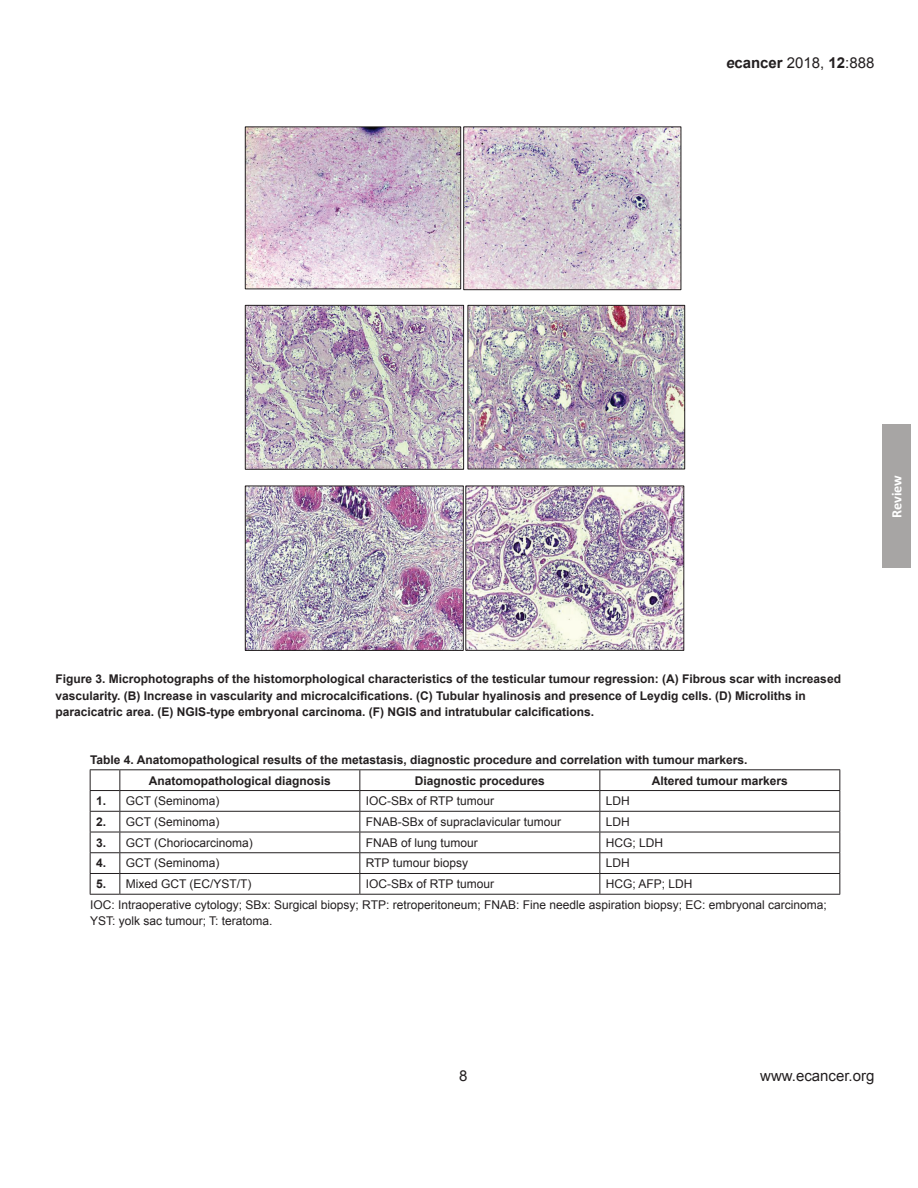
<style>
.page{position:relative;width:918px;height:1188px;background:#fff}
.page>*{position:absolute;margin:0;border:0;box-sizing:border-box;transform-origin:0 0}
.t1{font:15px "Arial";color:#231f20}
.t2{font:700 14.25px "Calibri";letter-spacing:-.005em;color:#fff}
.t3{font:700 12px/16.5px "Arial";color:#231f20}
.t4{font:12px/20.7px "Arial";color:#231f20}
.s1{font-weight:700;font-style:italic}
.s2{font-weight:700}
</style>
<div class="page">
<div style="left:882px;top:425px;width:29px;height:143px;background:#a7a5a4"></div>
<img style="left:247px;top:128px;width:212px;height:159px">
<div style="left:245px;top:126px;width:216px;height:163px;border:1px solid #231f20"></div>
<img style="left:465px;top:128px;width:214px;height:160px">
<div style="left:463px;top:126px;width:218px;height:164px;border:1px solid #231f20"></div>
<img style="left:247px;top:307px;width:215px;height:161px">
<div style="left:245px;top:305px;width:219px;height:165px;border:1px solid #231f20"></div>
<img style="left:469px;top:307px;width:214px;height:160px">
<div style="left:467px;top:305px;width:218px;height:164px;border:1px solid #231f20"></div>
<img style="left:247px;top:488px;width:215px;height:161px">
<div style="left:245px;top:486px;width:219px;height:165px;border:1px solid #231f20"></div>
<img style="left:467px;top:488px;width:215px;height:161px">
<div style="left:465px;top:486px;width:219px;height:165px;border:1px solid #231f20"></div>
<hr style="left:90px;top:769px;width:30px;height:1px;background:#231f20">
<hr style="left:120px;top:769px;width:240px;height:1px;background:#231f20">
<hr style="left:360px;top:769px;width:240px;height:1px;background:#231f20">
<hr style="left:600px;top:769px;width:240px;height:1px;background:#231f20">
<hr style="left:90px;top:790px;width:30px;height:1px;background:#231f20">
<hr style="left:120px;top:790px;width:240px;height:1px;background:#231f20">
<hr style="left:360px;top:790px;width:240px;height:1px;background:#231f20">
<hr style="left:600px;top:790px;width:240px;height:1px;background:#231f20">
<hr style="left:90px;top:811px;width:30px;height:1px;background:#231f20">
<hr style="left:120px;top:811px;width:240px;height:1px;background:#231f20">
<hr style="left:360px;top:811px;width:240px;height:1px;background:#231f20">
<hr style="left:600px;top:811px;width:240px;height:1px;background:#231f20">
<hr style="left:90px;top:832px;width:30px;height:1px;background:#231f20">
<hr style="left:120px;top:832px;width:240px;height:1px;background:#231f20">
<hr style="left:360px;top:832px;width:240px;height:1px;background:#231f20">
<hr style="left:600px;top:832px;width:240px;height:1px;background:#231f20">
<hr style="left:90px;top:852px;width:30px;height:1px;background:#231f20">
<hr style="left:120px;top:852px;width:240px;height:1px;background:#231f20">
<hr style="left:360px;top:852px;width:240px;height:1px;background:#231f20">
<hr style="left:600px;top:852px;width:240px;height:1px;background:#231f20">
<hr style="left:90px;top:873px;width:30px;height:1px;background:#231f20">
<svg style="left:90px;top:770px;width:1px;height:124px"></svg>
<hr style="left:120px;top:873px;width:240px;height:1px;background:#231f20">
<svg style="left:119px;top:770px;width:1px;height:124px"></svg>
<hr style="left:360px;top:873px;width:240px;height:1px;background:#231f20">
<svg style="left:359px;top:770px;width:1px;height:124px"></svg>
<hr style="left:600px;top:873px;width:240px;height:1px;background:#231f20">
<svg style="left:599px;top:770px;width:1px;height:124px"></svg>
<svg style="left:839px;top:770px;width:1px;height:124px"></svg>
<hr style="left:90px;top:894px;width:30px;height:1px;background:#231f20">
<hr style="left:120px;top:894px;width:240px;height:1px;background:#231f20">
<hr style="left:360px;top:894px;width:240px;height:1px;background:#231f20">
<hr style="left:600px;top:894px;width:240px;height:1px;background:#231f20">
<p class="t1" style="left:726px;top:53px;width:150px"><span class="s1">e</span><span class="s2">cancer</span> 2018, <span class="s2">12</span>:888</p>
<p class="t2" style="left:888px;top:518px;width:44px;rotate:-90deg">Review</p>
<p class="t3" style="left:56px;top:671px;width:787px">Figure 3. Microphotographs of the histomorphological characteristics of the testicular tumour regression: (A) Fibrous scar with increased vascularity. (B) Increase in vascularity and microcalcifications. (C) Tubular hyalinosis and presence of Leydig cells. (D) Microliths in paracicatric area. (E) NGIS-type embryonal carcinoma. (F) NGIS and intratubular calcifications.</p>
<p class="t3" style="left:149px;top:750px;width:600px;line-height:20.7px;text-indent:-59px">Table 4. Anatomopathological results of the metastasis, diagnostic procedure and correlation with tumour markers.<br>Anatomopathological diagnosis</p>
<p class="t3" style="left:415px;top:772px;width:132px">Diagnostic procedures</p>
<p class="t3" style="left:652px;top:772px;width:138px">Altered tumour markers</p>
<p class="t4" style="left:96px;top:791px;width:125px"><span class="s2">1.</span> GCT (Seminoma)</p>
<p class="t4" style="left:366px;top:791px;width:130px">IOC-SBx of RTP tumour</p>
<p class="t4" style="left:606px;top:791px;width:25px">LDH</p>
<p class="t4" style="left:96px;top:812px;width:125px"><span class="s2">2.</span> GCT (Seminoma)</p>
<p class="t4" style="left:366px;top:812px;width:197px">FNAB-SBx of supraclavicular tumour</p>
<p class="t4" style="left:606px;top:812px;width:25px">LDH</p>
<p class="t4" style="left:96px;top:832px;width:158px"><span class="s2">3.</span> GCT (Choriocarcinoma)</p>
<p class="t4" style="left:366px;top:832px;width:114px">FNAB of lung tumour</p>
<p class="t4" style="left:606px;top:832px;width:59px">HCG; LDH</p>
<p class="t4" style="left:96px;top:853px;width:125px"><span class="s2">4.</span> GCT (Seminoma)</p>
<p class="t4" style="left:366px;top:853px;width:104px">RTP tumour biopsy</p>
<p class="t4" style="left:606px;top:853px;width:25px">LDH</p>
<p class="t4" style="left:96px;top:874px;width:157px"><span class="s2">5.</span> Mixed GCT (EC/YST/T)</p>
<p class="t4" style="left:366px;top:874px;width:130px">IOC-SBx of RTP tumour</p>
<p class="t4" style="left:90px;top:874px;width:738px;text-indent:516px">HCG; AFP; LDH<br>IOC: Intraoperative cytology; SBx: Surgical biopsy; RTP: retroperitoneum; FNAB: Fine needle aspiration biopsy; EC: embryonal carcinoma;</p>
<p class="t4" style="left:90px;top:911px;width:184px">YST: yolk sac tumour; T: teratoma.</p>
<p class="t1" style="left:459px;top:1066px;width:10px">8</p>
<p class="t1" style="left:760px;top:1066px;width:116px">www.ecancer.org</p>
</div>
